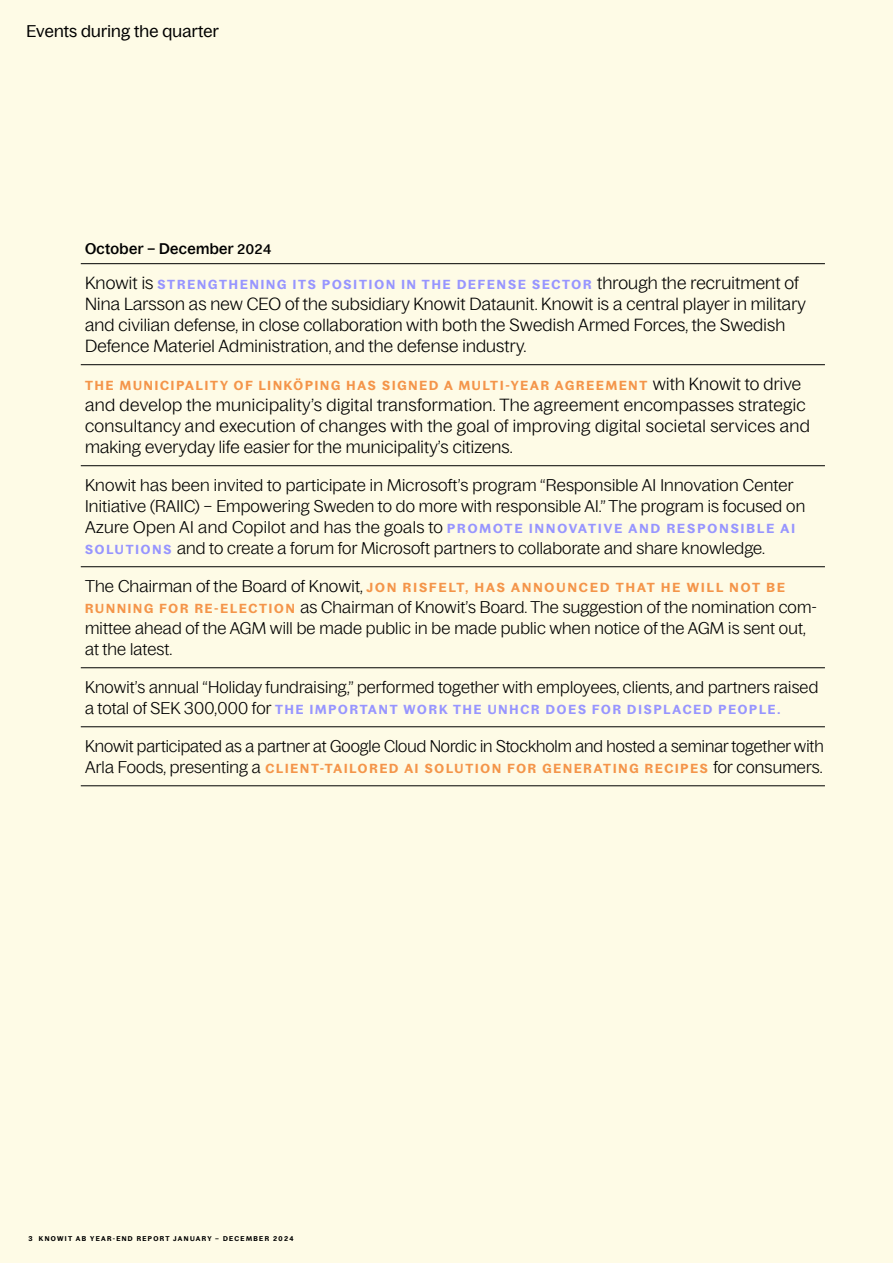
<style>
.page{position:relative;width:893px;height:1263px;background:#fefbe6}
.page>*{position:absolute;margin:0;border:0;box-sizing:border-box;transform-origin:0 0}
.t1{font:300 17.1px/21px "Bagoss Standard";letter-spacing:.01em;color:#000}
.t2{font:300 16.5px/21px "Bagoss Standard";letter-spacing:.01em;color:#000}
.t3{font:16.5px "Bagoss Standard";letter-spacing:.015em;color:#000}
.t4{font:500 15px "Bagoss Standard";letter-spacing:.025em;color:#000}
.t5{font:600 12.75px "Bagoss Standard";letter-spacing:.15em;color:#f4954a}
.t6{font:600 12.75px "Bagoss Standard";letter-spacing:.15em;color:#9795ff}
.t7{font:600 6.75px "Bagoss Standard";letter-spacing:.2em;color:#000}
.s1{font-size:13.5px}
.s2{font-weight:300;font-size:17.1px;color:#000}
.s3{font-weight:600;font-size:12.75px;color:#9795ff}
.s4{font-weight:300;font-size:16.5px;color:#000}
.s5{font-weight:600;font-size:12.75px;color:#f4954a}
</style>
<div class="page">
<hr style="left:81px;top:263px;width:744px;height:1px;background:#000">
<hr style="left:81px;top:364px;width:744px;height:1px;background:#000">
<hr style="left:81px;top:465px;width:744px;height:1px;background:#000">
<hr style="left:81px;top:566px;width:744px;height:1px;background:#000">
<hr style="left:81px;top:667px;width:744px;height:1px;background:#000">
<hr style="left:81px;top:726px;width:744px;height:1px;background:#000">
<hr style="left:81px;top:785px;width:744px;height:1px;background:#000">
<p class="t3" style="left:27px;top:20px;width:194px">Events during the quarter</p>
<p class="t4" style="left:85px;top:238px;width:188px">October – December <span class="s1">2024</span></p>
<p class="t6" style="left:85px;top:275px;width:715px"><span class="s2">Knowit is</span> STRENGTHENING ITS POSITION IN THE DEFENSE SECTOR <span class="s2">through the recruitment of</span></p>
<p class="t1" style="left:85px;top:292px;width:722px">Nina Larsson as new CEO of the subsidiary Knowit Dataunit. Knowit is a central player in military and civilian defense, in close collaboration with both the Swedish Armed Forces, the Swedish<br>Defence Materiel Administration, and the defense industry.</p>
<p class="t5" style="left:85px;top:376px;width:718px">THE MUNICIPALITY OF LINKÖPING HAS SIGNED A MULTI-YEAR AGREEMENT <span class="s2">with Knowit to drive</span></p>
<p class="t1" style="left:85px;top:393px;width:726px">and develop the municipality’s digital transformation. The agreement encompasses strategic consultancy and execution of changes with the goal of improving digital societal services and making everyday life easier for the municipality’s citizens.</p>
<p class="t2" style="left:85px;top:474px;width:722px">Knowit has been invited to participate in Microsoft’s program “Responsible AI Innovation Center Initiative (RAIIC) – Empowering Sweden to do more with responsible AI.” The program is focused on Azure Open AI and Copilot and has the goals to <span class="s3">PROMOTE INNOVATIVE AND RESPONSIBLE AI SOLUTIONS</span> and to create a forum for Microsoft partners to collaborate and share knowledge.</p>
<p class="t5" style="left:85px;top:578px;width:701px"><span class="s4">The Chairman of the Board of Knowit,</span> JON RISFELT, HAS ANNOUNCED THAT HE WILL NOT BE</p>
<p class="t2" style="left:85px;top:596px;width:734px"><span class="s5">RUNNING FOR RE-ELECTION</span> as Chairman of Knowit’s Board. The suggestion of the nomination com&shy;mittee ahead of the AGM will be made public in be made public when notice of the AGM is sent out, at the latest.</p>
<p class="t2" style="left:85px;top:676px;width:735px">Knowit’s annual “Holiday fundraising,” performed together with employees, clients, and partners raised</p>
<p class="t6" style="left:85px;top:700px;width:697px"><span class="s4">a total of SEK 300,000 for</span> THE IMPORTANT WORK THE UNHCR DOES FOR DISPLACED PEOPLE.</p>
<p class="t2" style="left:85px;top:735px;width:740px">Knowit participated as a partner at Google Cloud Nordic in Stockholm and hosted a seminar together with</p>
<p class="t5" style="left:85px;top:759px;width:739px"><span class="s4">Arla Foods, presenting a</span> CLIENT-TAILORED AI SOLUTION FOR GENERATING RECIPES <span class="s4">for consumers.</span></p>
<p class="t7" style="left:29px;top:1234px;width:267px">3 KNOWIT AB YEAR-END REPORT JANUARY – DECEMBER 2024</p>
</div>
